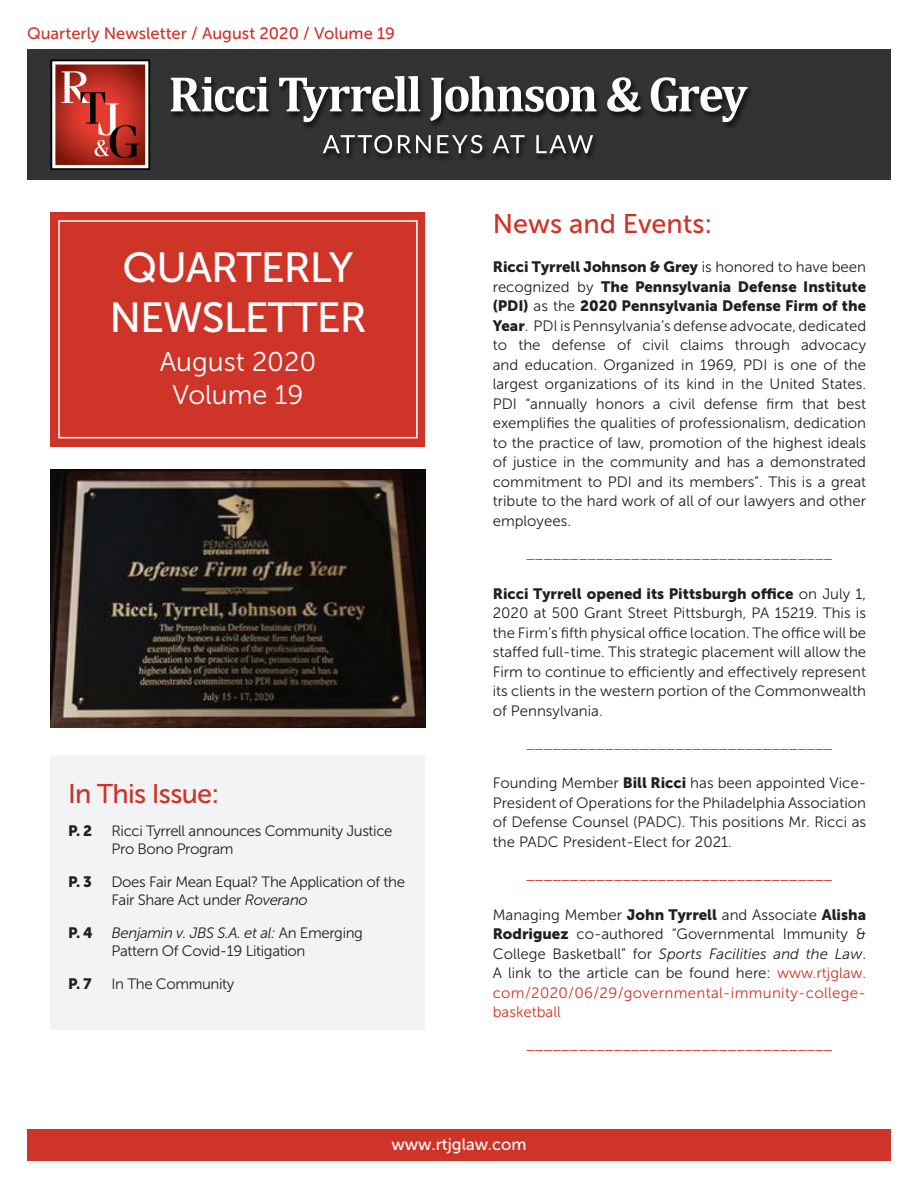
<style>
.page{position:relative;width:918px;height:1188px;background:#fff}
.page>*{position:absolute;margin:0;border:0;box-sizing:border-box;transform-origin:0 0}
.t1{font:42px "Museo Sans 500";letter-spacing:-.025em;color:#fff}
.t2{font:27px "Museo Sans 300";color:#fff}
.t3{font:27px "Museo Sans 500";letter-spacing:-.005em;color:#cf3429}
.t4{font:27px "Museo Sans 500";letter-spacing:-.025em;color:#cf3429}
.t5{font:16.5px "Museo Sans 500";color:#cf3429}
.t6{font:16.5px "Museo Sans 500";color:#fff}
.Plain_Text{font:15px/19.5px "Museo Sans 300";letter-spacing:-.005em;color:#231f20;text-align:justify}
.Plain_Text-2{font:15px/18px "Museo Sans 300";letter-spacing:-.025em;color:#231f20}
.Normal__Web{font:15px/19.5px "Museo Sans 300";color:#231f20;text-align:justify}
.Body_Text__5{font:15px "Museo Sans 300";color:#cf3429}
.Plain_Text-3{font:15px "Museo Sans 900";color:#231f20}
.s1{font-style:italic}
.s2{font-family:"Museo Sans 900"}
.s3{color:#cf3429}
</style>
<div class="page">
<div style="left:27px;top:50px;width:864px;height:130px;background:#323333"></div>
<img style="left:323px;top:135px;width:272px;height:24px">
<svg style="left:323px;top:135px;width:69px;height:18px"></svg>
<svg style="left:398px;top:135px;width:33px;height:18px"></svg>
<svg style="left:437px;top:135px;width:45px;height:18px"></svg>
<svg style="left:493px;top:135px;width:32px;height:18px"></svg>
<svg style="left:536px;top:135px;width:57px;height:18px"></svg>
<img style="left:170px;top:78px;width:580px;height:49px">
<svg style="left:171px;top:77px;width:98px;height:35px"></svg>
<svg style="left:279px;top:76px;width:141px;height:46px"></svg>
<svg style="left:430px;top:76px;width:166px;height:45px"></svg>
<svg style="left:607px;top:77px;width:34px;height:35px"></svg>
<svg style="left:651px;top:77px;width:97px;height:45px"></svg>
<svg style="left:50px;top:59px;width:100px;height:111px;background:#ab4a42"></svg>
<div style="left:27px;top:1129px;width:864px;height:32px;background:#cf3429"></div>
<div style="left:51px;top:755px;width:374px;height:274px;background:#f2f3f4"></div>
<div style="left:51px;top:212px;width:374px;height:234px;background:#cf3429"></div>
<div style="left:58px;top:220px;width:360px;height:218px;border:2px solid #fff"></div>
<img style="left:51px;top:470px;width:374px;height:258px">
<p class="t5" style="left:27px;top:25px;width:370px">Quarterly Newsletter / August 2020 / Volume 19</p>
<p class="t1" style="left:123px;top:244px;width:232px">QUARTERLY</p>
<p class="t1" style="left:109px;top:295px;width:259px">NEWSLETTER</p>
<p class="t2" style="left:160px;top:348px;width:158px">August 2020</p>
<p class="t2" style="left:173px;top:380px;width:132px">Volume 19</p>
<p class="t4" style="left:68px;top:779px;width:153px">In This Issue:</p>
<p class="Plain_Text-3" style="left:68px;top:822px;width:26px">P. 2</p>
<p class="Plain_Text-2" style="left:112px;top:822px;width:283px">Ricci Tyrrell announces Community Justice<br>Pro Bono Program</p>
<p class="Plain_Text-3" style="left:68px;top:873px;width:25px">P. 3</p>
<p class="Plain_Text-2" style="left:112px;top:873px;width:295px">Does Fair Mean Equal? The Application of the<br>Fair Share Act under <span class="s1">Roverano</span></p>
<p class="Plain_Text-3" style="left:68px;top:924px;width:26px">P. 4</p>
<p class="Plain_Text-2" style="left:112px;top:924px;width:253px"><span class="s1">Benjamin v. JBS S.A. et al:</span> An Emerging<br>Pattern Of Covid-19 Litigation</p>
<p class="Plain_Text-3" style="left:68px;top:975px;width:25px">P. 7</p>
<p class="Plain_Text-2" style="left:112px;top:975px;width:124px">In The Community</p>
<p class="t3" style="left:493px;top:209px;width:221px">News and Events:</p>
<p class="Plain_Text" style="left:493px;top:258px;width:375px"><span class="s2">Ricci Tyrrell Johnson &amp; Grey</span> is honored to have been recognized by <span class="s2">The Pennsylvania Defense Institute (PDI)</span> as the <span class="s2">2020 Pennsylvania Defense Firm of the Year</span>. PDI is Pennsylvania’s defense advocate, dedicated to the defense of civil claims through advocacy and education. Organized in 1969, PDI is one of the largest organizations of its kind in the United States.<br>PDI “annually honors a civil defense firm that best exemplifies the qualities of professionalism, dedication to the practice of law, promotion of the highest ideals of justice in the community and has a demonstrated commitment to PDI and its members”. This is a great tribute to the hard work of all of our lawyers and other employees.</p>
<p class="Body_Text__5" style="left:526px;top:546px;width:308px">___________________________________</p>
<p class="Plain_Text" style="left:493px;top:584px;width:375px"><span class="s2">Ricci Tyrrell opened its Pittsburgh office</span> on July 1, 2020 at 500 Grant Street Pittsburgh, PA 15219. This is the Firm’s fifth physical office location. The office will be staffed full-time. This strategic placement will allow the Firm to continue to efficiently and effectively represent its clients in the western portion of the Commonwealth of Pennsylvania.</p>
<p class="Body_Text__5" style="left:526px;top:735px;width:308px">___________________________________</p>
<p class="Normal__Web" style="left:493px;top:774px;width:375px">Founding Member <span class="s2">Bill Ricci</span> has been appointed Vice-President of Operations for the Philadelphia Association of Defense Counsel (PADC). This positions Mr. Ricci as the PADC President-Elect for 2021.</p>
<p class="Body_Text__5" style="left:526px;top:867px;width:308px">___________________________________</p>
<p class="Plain_Text" style="left:493px;top:905px;width:375px">Managing Member <span class="s2">John Tyrrell</span> and Associate <span class="s2">Alisha Rodriguez</span> co-authored “Governmental Immunity &amp; College Basketball” for <span class="s1">Sports Facilities and the Law</span>.<br>A link to the article can be found here: <span class="s3">www.rtjglaw. com/2020/06/29/governmental-immunity-college&shy;basketball</span></p>
<p class="Body_Text__5" style="left:526px;top:1037px;width:308px">___________________________________</p>
<p class="t6" style="left:391px;top:1135px;width:137px">www.rtjglaw.com</p>
</div>
